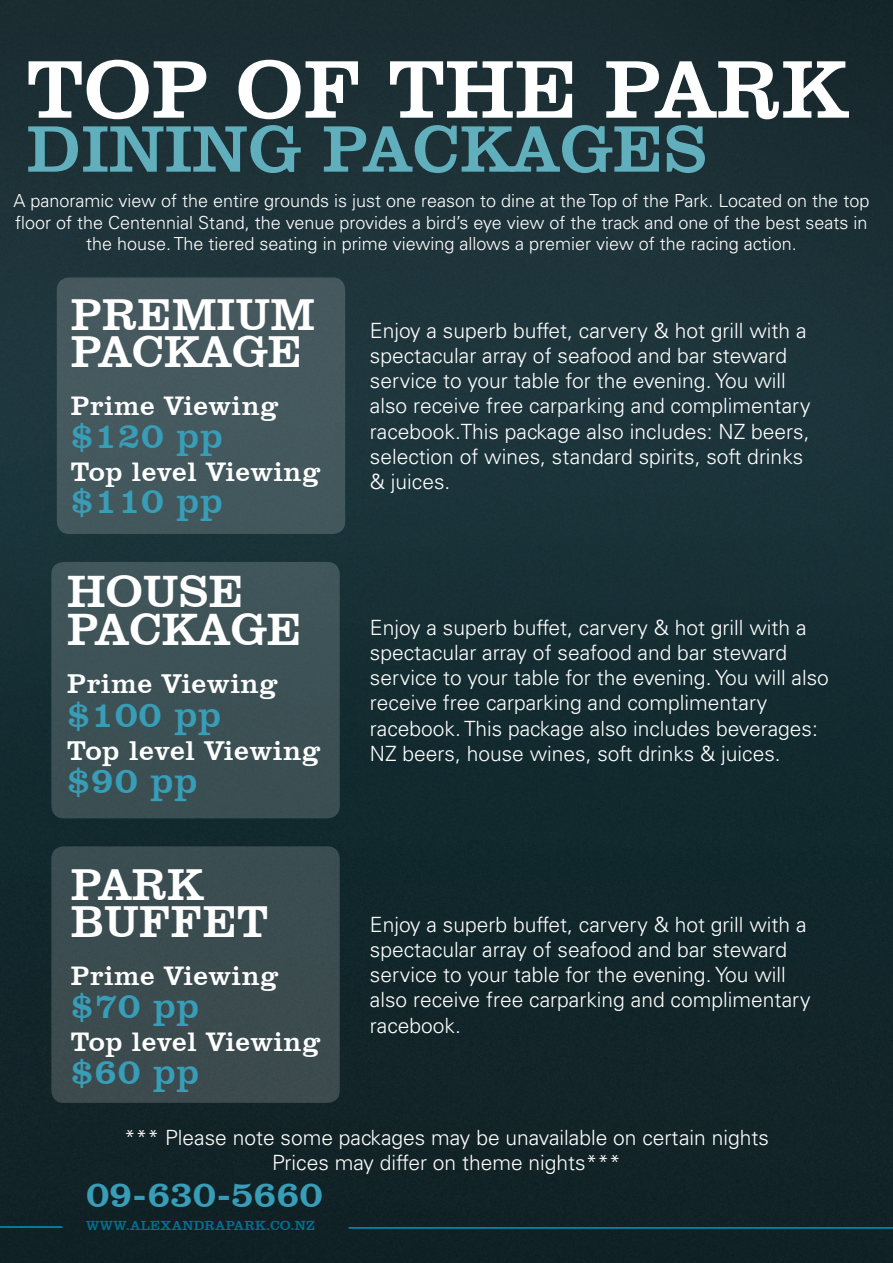
<style>
.page{position:relative;width:893px;height:1263px;background:#fff}
.page>*{position:absolute;margin:0;border:0;box-sizing:border-box;transform-origin:0 0}
.t1{font:84px "Clarendon BT";color:#fff}
.t2{font:67.5px "Clarendon BT";color:#61aebc}
.t3{font:46.35px "Clarendon BT";color:#fff}
.t4{font:45.75px "Clarendon BT";color:#fff}
.t5{font:37.5px "Clarendon BT";letter-spacing:-.015em;color:#389db7}
.t6{font:37.2px "Clarendon BT";letter-spacing:.015em;color:#389db7}
.t7{font:36.6px "Clarendon BT";letter-spacing:.015em;color:#389db7}
.t8{font:27.9px "Clarendon BT";letter-spacing:.015em;color:#fff}
.t9{font:27.45px "Clarendon BT";letter-spacing:.015em;color:#fff}
.t10{font:300 21px "Univers LT Std";color:#fff}
.t11{font:300 18px/21.6px "Univers LT Std";color:#fff;text-align:center}
.t12{font:13.5px "Clarendon BT";letter-spacing:.035em;color:#00718e}
</style>
<div class="page">
<img style="left:0;top:0;width:893px;height:1263px">
<hr style="left:0;top:1226px;width:62px;height:2px;background:#0086a2">
<hr style="left:349px;top:1227px;width:544px;height:2px;background:#0086a2">
<div style="left:57px;top:277px;width:288px;height:257px;background:#45585e;border-radius:12px"></div>
<div style="left:51px;top:562px;width:289px;height:256px;background:#3d5256;border-radius:12px"></div>
<div style="left:51px;top:846px;width:289px;height:257px;background:#3b4c4f;border-radius:12px"></div>
<p class="t1" style="left:27px;top:37px;width:821px">TOP OF THE PARK</p>
<p class="t2" style="left:27px;top:107px;width:682px">DINING PACKAGES</p>
<p class="t11" style="left:13px;top:190px;width:857px">A panoramic view of the entire grounds is just one reason to dine at the Top of the Park. Located on the top floor of the Centennial Stand, the venue provides a bird’s eye view of the track and one of the best seats in the house. The tiered seating in prime viewing allows a premier view of the racing action.</p>
<p class="t4" style="left:71px;top:286px;width:246px">PREMIUM</p>
<p class="t4" style="left:71px;top:323px;width:233px">PACKAGE</p>
<p class="t9" style="left:71px;top:388px;width:209px">Prime Viewing</p>
<p class="t7" style="left:71px;top:412px;width:154px">$120 pp</p>
<p class="t9" style="left:71px;top:454px;width:251px">Top level Viewing</p>
<p class="t7" style="left:71px;top:478px;width:154px">$110 pp</p>
<p class="t3" style="left:67px;top:563px;width:178px">HOUSE</p>
<p class="t3" style="left:67px;top:600px;width:236px">PACKAGE</p>
<p class="t8" style="left:67px;top:666px;width:212px">Prime Viewing</p>
<p class="t6" style="left:67px;top:691px;width:156px">$100 pp</p>
<p class="t8" style="left:67px;top:733px;width:255px">Top level Viewing</p>
<p class="t6" style="left:67px;top:758px;width:132px">$90 pp</p>
<p class="t4" style="left:71px;top:856px;width:133px">PARK</p>
<p class="t4" style="left:71px;top:893px;width:199px">BUFFET</p>
<p class="t9" style="left:71px;top:958px;width:209px">Prime Viewing</p>
<p class="t7" style="left:71px;top:982px;width:130px">$70 pp</p>
<p class="t9" style="left:71px;top:1024px;width:251px">Top level Viewing</p>
<p class="t7" style="left:71px;top:1048px;width:130px">$60 pp</p>
<p class="t10" style="left:370px;top:318px;width:438px">Enjoy a superb buffet, carvery &amp; hot grill with a</p>
<p class="t10" style="left:370px;top:343px;width:419px">spectacular array of seafood and bar steward</p>
<p class="t10" style="left:370px;top:368px;width:417px">service to your table for the evening. You will</p>
<p class="t10" style="left:370px;top:393px;width:442px">also receive free carparking and complimentary</p>
<p class="t10" style="left:370px;top:418px;width:441px">racebook.This package also includes: NZ beers,</p>
<p class="t10" style="left:370px;top:444px;width:435px">selection of wines, standard spirits, soft drinks</p>
<p class="t10" style="left:370px;top:469px;width:82px">&amp; juices.</p>
<p class="t10" style="left:370px;top:615px;width:438px">Enjoy a superb buffet, carvery &amp; hot grill with a</p>
<p class="t10" style="left:370px;top:640px;width:419px">spectacular array of seafood and bar steward</p>
<p class="t10" style="left:370px;top:665px;width:461px">service to your table for the evening. You will also</p>
<p class="t10" style="left:370px;top:690px;width:399px">receive free carparking and complimentary</p>
<p class="t10" style="left:370px;top:715px;width:450px">racebook. This package also includes beverages:</p>
<p class="t10" style="left:370px;top:741px;width:412px">NZ beers, house wines, soft drinks &amp; juices.</p>
<p class="t10" style="left:370px;top:912px;width:438px">Enjoy a superb buffet, carvery &amp; hot grill with a</p>
<p class="t10" style="left:370px;top:937px;width:419px">spectacular array of seafood and bar steward</p>
<p class="t10" style="left:370px;top:962px;width:417px">service to your table for the evening. You will</p>
<p class="t10" style="left:370px;top:987px;width:442px">also receive free carparking and complimentary</p>
<p class="t10" style="left:370px;top:1012px;width:93px">racebook.</p>
<p class="t10" style="left:124px;top:1125px;width:646px">*** Please note some packages may be unavailable on certain nights</p>
<p class="t10" style="left:272px;top:1150px;width:350px">Prices may differ on theme nights***</p>
<p class="t5" style="left:86px;top:1171px;width:238px">09-630-5660</p>
<p class="t12" style="left:86px;top:1217px;width:230px">WWW.ALEXANDRAPARK.CO.NZ</p>
</div>
